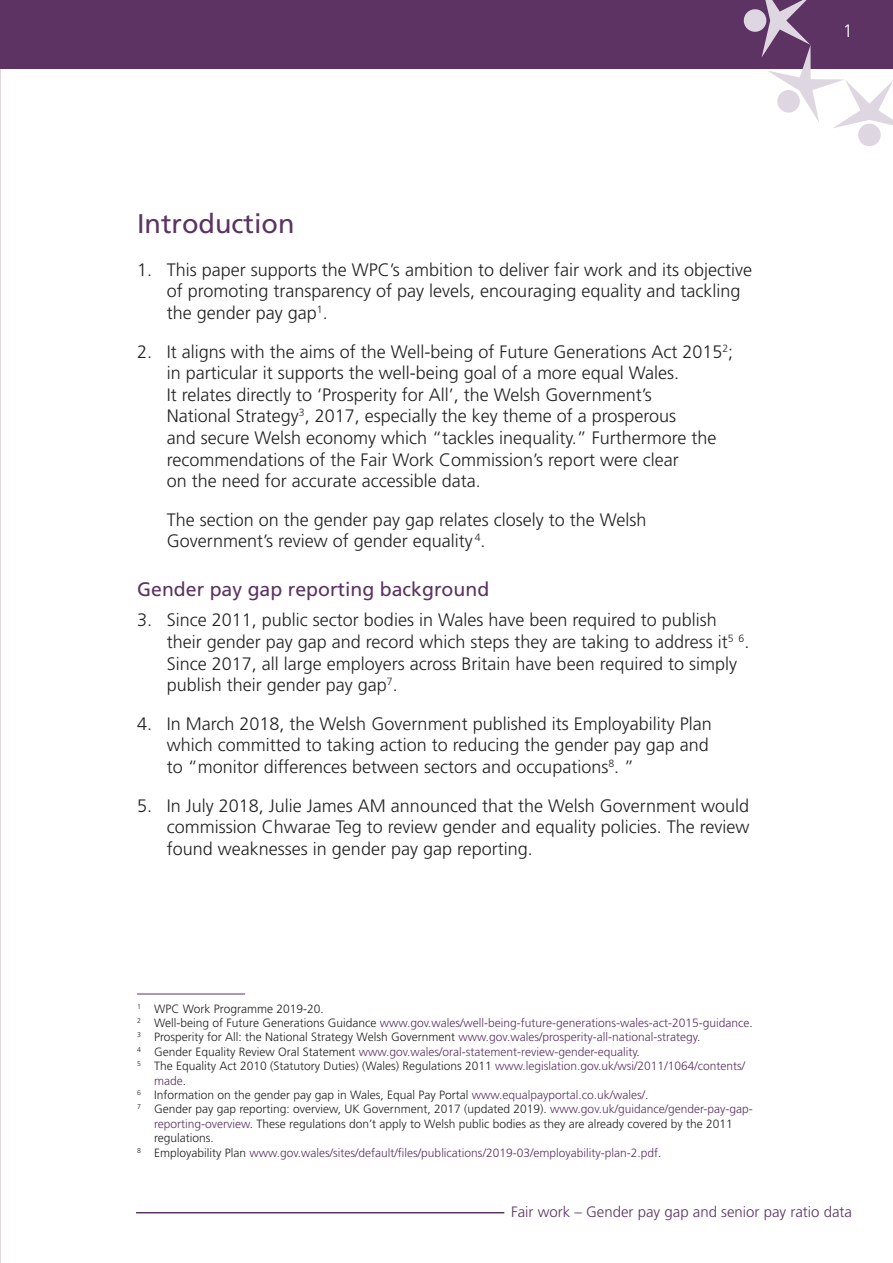
<style>
.page{position:relative;width:893px;height:1263px;background:#fff}
.page>*{position:absolute;margin:0;border:0;box-sizing:border-box;transform-origin:0 0}
.H1_Heading{font:27px "Frutiger LT Std";color:#5c3363}
.H2_Sub_Heading{font:19.5px "Frutiger LT Std";color:#5c3363}
.Indented_Text{font:300 18px/21.6px "Frutiger LT Std";color:#222221}
.t1{font:300 18px "Frutiger LT Std";color:#fff}
.t2{font:300 15px "Frutiger LT Std";color:#5c3363}
.Footnotes{font:300 12px/14.4px "Frutiger LT Std";color:#222221}
.Footnotes-2{font:300 12px "Frutiger LT Std";color:#5c3363}
.s1{color:#222221}
.s2{color:#5c3363}
</style>
<div class="page">
<div style="left:0;top:0;width:893px;height:68px;background:#5c3363"></div>
<svg style="left:743px;top:0;width:150px;height:146px"></svg>
<hr style="left:137px;top:994px;width:108px;height:1px;background:#5c3363">
<hr style="left:136px;top:1212px;width:368px;height:1px;background:#5c3363">
<h1 class="H1_Heading" style="left:137px;top:208px;width:159px">Introduction</h1>
<p class="Indented_Text" style="left:167px;top:259px;width:587px;text-indent:-30px">1. This paper supports the WPC’s ambition to deliver fair work and its objective of promoting transparency of pay levels, encouraging equality and tackling the gender pay gap<sup>1</sup>.</p>
<p class="Indented_Text" style="left:167px;top:341px;width:568px;text-indent:-30px">2. It aligns with the aims of the Well-being of Future Generations Act 2015<sup>2</sup>; in particular it supports the well-being goal of a more equal Wales.<br>It relates directly to ‘Prosperity for All’, the Welsh Government’s<br>National Strategy<sup>3</sup>, 2017, especially the key theme of a prosperous<br>and secure Welsh economy which “tackles inequality.” Furthermore the recommendations of the Fair Work Commission’s report were clear<br>on the need for accurate accessible data.</p>
<p class="Indented_Text" style="left:167px;top:509px;width:481px">The section on the gender pay gap relates closely to the Welsh<br>Government’s review of gender equality <sup>4</sup>.</p>
<h2 class="H2_Sub_Heading" style="left:137px;top:578px;width:354px">Gender pay gap reporting background</h2>
<p class="Indented_Text" style="left:167px;top:610px;width:584px;text-indent:-30px">3. Since 2011, public sector bodies in Wales have been required to publish their gender pay gap and record which steps they are taking to address it<sup>5</sup> <sup>6</sup>.<br>Since 2017, all large employers across Britain have been required to simply publish their gender pay gap<sup>7</sup>.</p>
<p class="Indented_Text" style="left:167px;top:713px;width:546px;text-indent:-30px">4. In March 2018, the Welsh Government published its Employability Plan which committed to taking action to reducing the gender pay gap and to “monitor differences between sectors and occupations<sup>8</sup>. ”</p>
<p class="Indented_Text" style="left:167px;top:795px;width:584px;text-align:justify;text-indent:-30px">5. In July 2018, Julie James AM announced that the Welsh Government would commission Chwarae Teg to review gender and equality policies. The review found weaknesses in gender pay gap reporting.</p>
<p class="Footnotes" style="left:137px;top:1001px;width:188px"><sup>1</sup> WPC Work Programme 2019-20.</p>
<p class="Footnotes-2" style="left:137px;top:1016px;width:617px"><sup>2</sup> <span class="s1">Well-being of Future Generations Guidance</span> www.gov.wales/well-being-future-generations-wales-act-2015-guidance<span class="s1">.</span></p>
<p class="Footnotes" style="left:137px;top:1030px;width:565px"><sup>3</sup> Prosperity for All: the National Strategy Welsh Government <span class="s2">www.gov.wales/prosperity-all-national-strategy</span>.</p>
<p class="Footnotes-2" style="left:137px;top:1045px;width:504px"><sup>4</sup> <span class="s1">Gender Equality Review Oral Statement</span> www.gov.wales/oral-statement-review-gender-equality<span class="s1">.</span></p>
<p class="Footnotes" style="left:154px;top:1059px;width:592px;text-indent:-17px"><sup>5</sup> The Equality Act 2010 (Statutory Duties) (Wales) Regulations 2011 <span class="s2">www.legislation.gov.uk/wsi/2011/1064/contents/ made</span>.</p>
<p class="Footnotes" style="left:137px;top:1088px;width:513px"><sup>6</sup> Information on the gender pay gap in Wales, Equal Pay Portal <span class="s2">www.equalpayportal.co.uk/wales/</span>.</p>
<p class="Footnotes" style="left:154px;top:1102px;width:600px;text-indent:-17px"><sup>7</sup> Gender pay gap reporting: overview, UK Government, 2017 (updated 2019). <span class="s2">www.gov.uk/guidance/gender-pay-gap&shy;reporting-overview</span>. These regulations don’t apply to Welsh public bodies as they are already covered by the 2011 regulations.</p>
<p class="Footnotes-2" style="left:137px;top:1146px;width:526px"><sup>8</sup> <span class="s1">Employability Plan</span> www.gov.wales/sites/default/files/publications/2019-03/employability-plan-2.pdf<span class="s1">.</span></p>
<p class="t1" style="left:843px;top:21px;width:12px">1</p>
<p class="t2" style="left:511px;top:1203px;width:342px">Fair work – Gender pay gap and senior pay ratio data</p>
</div>
